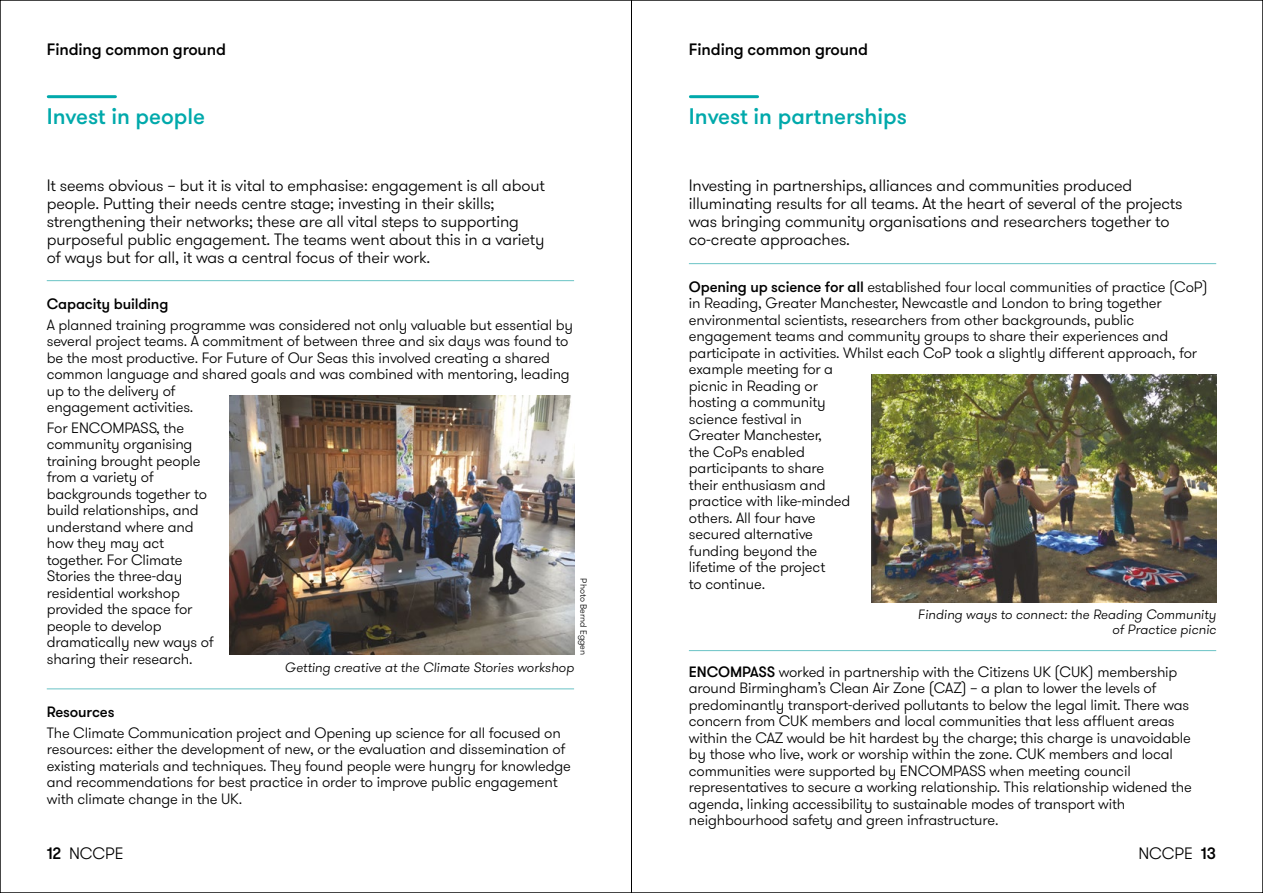
<style>
.page{position:relative;width:1263px;height:893px;background:#fff}
.page>*{position:absolute;margin:0;border:0;box-sizing:border-box;transform-origin:0 0}
.t1{font:500 22.5px "GT Walsheim";color:#00a9ab}
.t2{font:300 16.5px/18px "GT Walsheim";letter-spacing:-.01em;color:#000}
.t3{font:500 16.5px "GT Walsheim";letter-spacing:-.01em;color:#000}
.t4{font:300 15px/16.5px "GT Walsheim";letter-spacing:-.01em;color:#000}
.t5{font:500 15px "GT Walsheim";letter-spacing:-.01em;color:#000}
.t6{font:italic 300 13.5px/14.2px "GT Walsheim";color:#000;text-align:right}
.t7{font:300 9px "GT Walsheim";color:#000}
.s1{font-weight:500}
</style>
<div class="page">
<hr style="left:48px;top:95px;width:67px;height:3px;background:#00a9ab">
<hr style="left:47px;top:280px;width:527px;height:1px;background:#6ac3c5">
<hr style="left:47px;top:688px;width:527px;height:1px;background:#6ac3c5">
<img style="left:230px;top:395px;width:344px;height:260px">
<hr style="left:690px;top:95px;width:67px;height:3px;background:#00a9ab">
<hr style="left:689px;top:263px;width:527px;height:1px;background:#6ac3c5">
<hr style="left:689px;top:650px;width:527px;height:1px;background:#6ac3c5">
<img style="left:872px;top:374px;width:344px;height:229px">
<hr style="left:631px;top:0;width:1px;height:893px;background:#000">
<p class="t3" style="left:47px;top:39px;width:181px">Finding common ground</p>
<p class="t3" style="left:689px;top:39px;width:181px">Finding common ground</p>
<h1 class="t1" style="left:47px;top:102px;width:160px">Invest in people</h1>
<h1 class="t1" style="left:689px;top:102px;width:220px">Invest in partnerships</h1>
<p class="t2" style="left:47px;top:177px;width:500px">It seems obvious – but it is vital to emphasise: engagement is all about people. Putting their needs centre stage; investing in their skills; strengthening their networks; these are all vital steps to supporting purposeful public engagement. The teams went about this in a variety of ways but for all, it was a central focus of their work.</p>
<p class="t5" style="left:47px;top:294px;width:123px">Capacity building</p>
<p class="t4" style="left:47px;top:317px;width:528px">A planned training programme was considered not only valuable but essential by several project teams. A commitment of between three and six days was found to be the most productive. For Future of Our Seas this involved creating a shared common language and shared goals and was combined with mentoring, leading up to the delivery of<br>engagement activities.</p>
<p class="t4" style="left:47px;top:420px;width:169px">For ENCOMPASS, the community organising training brought people from a variety of backgrounds together to build relationships, and understand where and how they may act together. For Climate<br>Stories the three-day residential workshop provided the space for people to develop dramatically new ways of sharing their research.</p>
<p class="t5" style="left:47px;top:702px;width:69px">Resources</p>
<p class="t4" style="left:47px;top:725px;width:526px">The Climate Communication project and Opening up science for all focused on resources: either the development of new, or the evaluation and dissemination of existing materials and techniques. They found people were hungry for knowledge and recommendations for best practice in order to improve public engagement with climate change in the UK.</p>
<p class="t7" style="left:589px;top:578px;width:78px;rotate:90deg">Photo Bernd Eggen</p>
<p class="t6" style="left:285px;top:660px;width:291px">Getting creative at the Climate Stories workshop</p>
<p class="t2" style="left:689px;top:177px;width:495px">Investing in partnerships, alliances and communities produced illuminating results for all teams. At the heart of several of the projects was bringing community organisations and researchers together to co-create approaches.</p>
<p class="t4" style="left:689px;top:279px;width:520px"><span class="s1">Opening up science for all</span> established four local communities of practice (CoP) in Reading, Greater Manchester, Newcastle and London to bring together environmental scientists, researchers from other backgrounds, public engagement teams and community groups to share their experiences and participate in activities. Whilst each CoP took a slightly different approach, for example meeting for a<br>picnic in Reading or<br>hosting a community<br>science festival in<br>Greater Manchester,<br>the CoPs enabled<br>participants to share<br>their enthusiasm and<br>practice with like-minded<br>others. All four have<br>secured alternative<br>funding beyond the<br>lifetime of the project<br>to continue.</p>
<p class="t6" style="left:918px;top:608px;width:300px">Finding ways to connect: the Reading Community of Practice picnic</p>
<p class="t4" style="left:689px;top:664px;width:504px"><span class="s1">ENCOMPASS</span> worked in partnership with the Citizens UK (CUK) membership around Birmingham’s Clean Air Zone (CAZ) – a plan to lower the levels of predominantly transport-derived pollutants to below the legal limit. There was concern from CUK members and local communities that less affluent areas within the CAZ would be hit hardest by the charge; this charge is unavoidable by those who live, work or worship within the zone. CUK members and local communities were supported by ENCOMPASS when meeting council representatives to secure a working relationship. This relationship widened the agenda, linking accessibility to sustainable modes of transport with neighbourhood safety and green infrastructure.</p>
<p class="t2" style="left:47px;top:845px;width:78px"><span class="s1">12</span> NCCPE</p>
<p class="t2" style="left:1138px;top:845px;width:79px">NCCPE <span class="s1">13</span></p>
</div>
